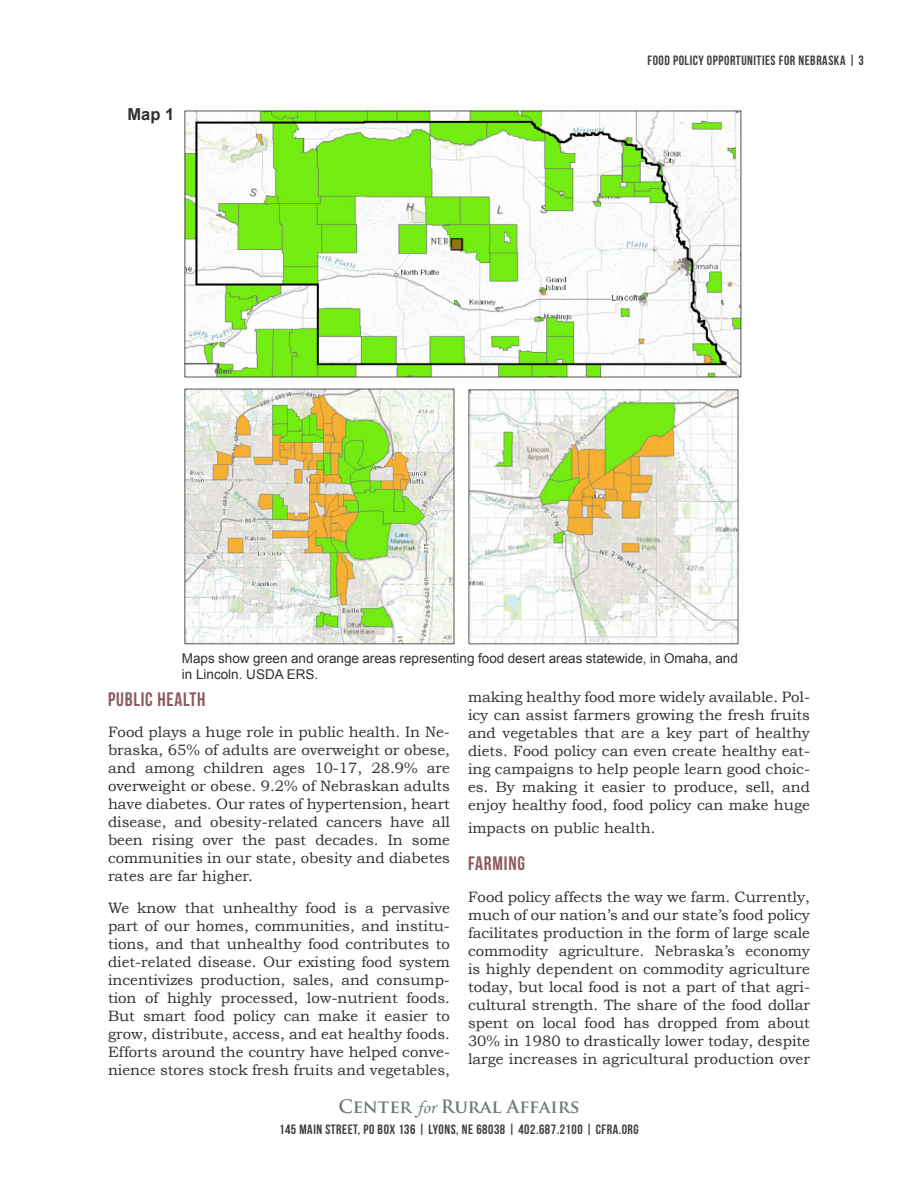
<style>
.page{position:relative;width:918px;height:1188px;background:#fff}
.page>*{position:absolute;margin:0;border:0;box-sizing:border-box;transform-origin:0 0}
.t1{font:19.5px "Bebas Neue";letter-spacing:.04em;color:#8b5b61}
.t2{font:700 18px "Trajan Pro";color:#6b797a}
.t3{font:700 16.5px "Arial";color:#312f30}
.t4{font:15px/18px "Bookman Old Style";color:#312f30;text-align:justify}
.t5{font:13.5px "Bebas Neue";letter-spacing:.04em;color:#3e3e3f}
.t6{font:13.5px/16.2px "Arial";color:#312f30}
.s1{font-family:"Monotype Corsiva";font-weight:400}
</style>
<div class="page">
<img style="left:184px;top:108px;width:558px;height:537px">
<p class="t3" style="left:128px;top:103px;width:48px">Map 1</p>
<p class="t5" style="left:648px;top:52px;width:218px">FOOD POLICY OPPORTUNITIES FOR NEBRASKA | 3</p>
<p class="t6" style="left:182px;top:650px;width:558px">Maps show green and orange areas representing food desert areas statewide, in Omaha, and in Lincoln. USDA ERS.</p>
<h1 class="t1" style="left:108px;top:688px;width:99px">PUBLIC HEALTH</h1>
<p class="t4" style="left:108px;top:723px;width:344px">Food plays a huge role in public health. In Ne&shy;braska, 65% of adults are overweight or obese, and among children ages 10-17, 28.9% are overweight or obese. 9.2% of Nebraskan adults have diabetes. Our rates of hypertension, heart disease, and obesity-related cancers have all been rising over the past decades. In some communities in our state, obesity and diabetes rates are far higher.</p>
<p class="t4" style="left:108px;top:899px;width:344px">We know that unhealthy food is a pervasive part of our homes, communities, and institu&shy;tions, and that unhealthy food contributes to diet-related disease. Our existing food system incentivizes production, sales, and consump&shy;tion of highly processed, low-nutrient foods.<br>But smart food policy can make it easier to grow, distribute, access, and eat healthy foods.<br>Efforts around the country have helped conve&shy;nience stores stock fresh fruits and vegetables,</p>
<p class="t4" style="left:468px;top:688px;width:344px">making healthy food more widely available. Pol&shy;icy can assist farmers growing the fresh fruits and vegetables that are a key part of healthy diets. Food policy can even create healthy eat&shy;ing campaigns to help people learn good choic&shy;es. By making it easier to produce, sell, and enjoy healthy food, food policy can make huge</p>
<p class="t4" style="left:468px;top:819px;width:189px">impacts on public health.</p>
<h1 class="t1" style="left:468px;top:853px;width:59px">FARMING</h1>
<p class="t4" style="left:468px;top:888px;width:344px">Food policy affects the way we farm. Currently, much of our nation’s and our state’s food policy facilitates production in the form of large scale commodity agriculture. Nebraska’s economy is highly dependent on commodity agriculture today, but local food is not a part of that agri&shy;cultural strength. The share of the food dollar spent on local food has dropped from about 30% in 1980 to drastically lower today, despite large increases in agricultural production over</p>
<p class="t2" style="left:338px;top:1095px;width:243px">Center <span class="s1">for</span> Rural Affairs</p>
<p class="t5" style="left:279px;top:1122px;width:361px">145 MAIN STREET, PO BOX 136 | LYONS, NE 68038 | 402.687.2100 | CFRA.ORG</p>
</div>
